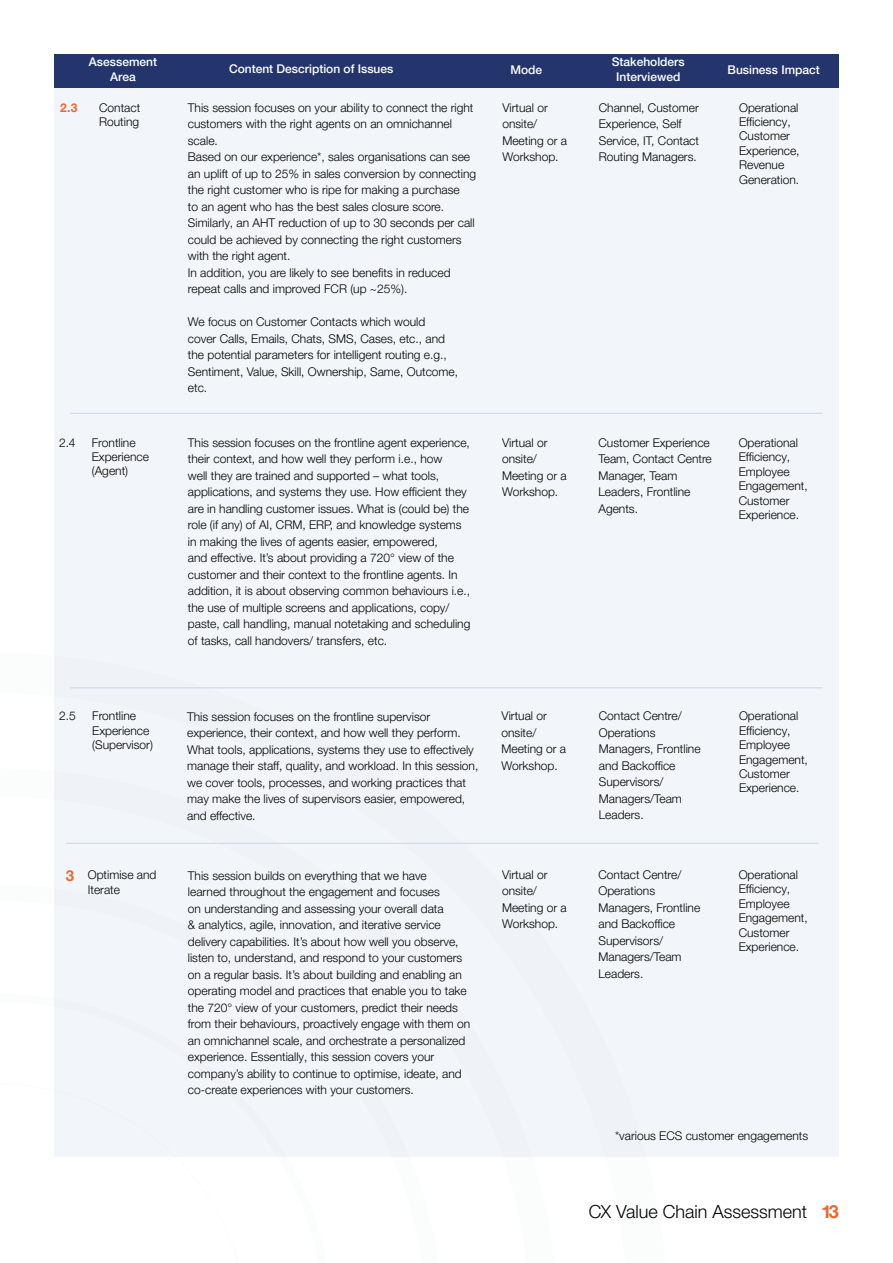
<style>
.page{position:relative;width:893px;height:1263px;background:#fff}
.page>*{position:absolute;margin:0;border:0;box-sizing:border-box;transform-origin:0 0}
.t1{font:300 18px "Helvetica Neue LT Pro";color:#000}
.t2{font:700 15px "Helvetica Neue LT Pro";color:#ec672c}
.t3{font:300 12px/16.5px "Helvetica Neue LT Pro";color:#000}
.t4{font:500 12px/14.4px "Helvetica Neue LT Pro";color:#fff;text-align:center}
.t5{font:700 12px "Helvetica Neue LT Pro";color:#ec672c}
.s1{font-weight:700;color:#ec672c}
</style>
<div class="page">
<div style="left:54px;top:88px;width:785px;height:1069px;background:#f2f5f9"></div>
<div style="left:54px;top:54px;width:785px;height:33px;background:#24356d"></div>
<hr style="left:70px;top:413px;width:752px;height:1px;background:#cbd6ea">
<hr style="left:70px;top:687px;width:752px;height:1px;background:#cbd6ea">
<hr style="left:66px;top:843px;width:752px;height:1px;background:#cbd6ea">
<p class="t5" style="left:60px;top:100px;width:19px">2.3</p>
<p class="t4" style="left:89px;top:55px;width:70px">Asessement<br>Area</p>
<p class="t4" style="left:229px;top:61px;width:166px">Content Description of Issues</p>
<p class="t4" style="left:510px;top:62px;width:33px">Mode</p>
<p class="t4" style="left:612px;top:55px;width:74px">Stakeholders<br>Interviewed</p>
<p class="t4" style="left:728px;top:62px;width:94px">Business Impact</p>
<p class="t3" style="left:99px;top:100px;width:43px;line-height:14.4px">Contact<br>Routing</p>
<p class="t3" style="left:188px;top:99px;width:290px">This session focuses on your ability to connect the right customers with the right agents on an omnichannel scale.<br>Based on our experience*, sales organisations can see an uplift of up to 25% in sales conversion by connecting the right customer who is ripe for making a purchase<br>to an agent who has the best sales closure score.<br>Similarly, an AHT reduction of up to 30 seconds per call could be achieved by connecting the right customers with the right agent.<br>In addition, you are likely to see benefits in reduced repeat calls and improved FCR (up ~25%).</p>
<p class="t3" style="left:188px;top:313px;width:272px">We focus on Customer Contacts which would<br>cover Calls, Emails, Chats, SMS, Cases, etc., and the potential parameters for intelligent routing e.g., Sentiment, Value, Skill, Ownership, Same, Outcome, etc.</p>
<p class="t3" style="left:502px;top:99px;width:66px">Virtual or onsite/<br>Meeting or a<br>Workshop.</p>
<p class="t3" style="left:599px;top:99px;width:102px">Channel, Customer<br>Experience, Self<br>Service, IT, Contact<br>Routing Managers.</p>
<p class="t3" style="left:739px;top:100px;width:62px;line-height:14.4px">Operational<br>Efficiency,<br>Customer<br>Experience,<br>Revenue<br>Generation.</p>
<p class="t3" style="left:59px;top:434px;width:18px">2.4</p>
<p class="t3" style="left:92px;top:435px;width:59px;line-height:14.4px">Frontline<br>Experience (Agent)</p>
<p class="t3" style="left:188px;top:434px;width:284px">This session focuses on the frontline agent experience, their context, and how well they perform i.e., how<br>well they are trained and supported – what tools, applications, and systems they use. How efficient they are in handling customer issues. What is (could be) the role (if any) of AI, CRM, ERP, and knowledge systems in making the lives of agents easier, empowered,<br>and effective. It’s about providing a 720° view of the customer and their context to the frontline agents. In addition, it is about observing common behaviours i.e., the use of multiple screens and applications, copy/ paste, call handling, manual notetaking and scheduling of tasks, call handovers/ transfers, etc.</p>
<p class="t3" style="left:502px;top:434px;width:66px">Virtual or onsite/<br>Meeting or a<br>Workshop.</p>
<p class="t3" style="left:598px;top:434px;width:115px">Customer Experience<br>Team, Contact Centre<br>Manager, Team<br>Leaders, Frontline<br>Agents.</p>
<p class="t3" style="left:739px;top:435px;width:70px;line-height:14.4px">Operational<br>Efficiency,<br>Employee<br>Engagement,<br>Customer<br>Experience.</p>
<p class="t3" style="left:59px;top:707px;width:18px">2.5</p>
<p class="t3" style="left:92px;top:709px;width:62px;line-height:14.4px">Frontline<br>Experience (Supervisor)</p>
<p class="t3" style="left:187px;top:708px;width:293px">This session focuses on the frontline supervisor experience, their context, and how well they perform.<br>What tools, applications, systems they use to effectively manage their staff, quality, and workload. In this session, we cover tools, processes, and working practices that may make the lives of supervisors easier, empowered, and effective.</p>
<p class="t3" style="left:501px;top:707px;width:66px">Virtual or onsite/<br>Meeting or a<br>Workshop.</p>
<p class="t3" style="left:599px;top:707px;width:103px">Contact Centre/<br>Operations<br>Managers, Frontline and Backoffice<br>Supervisors/<br>Managers/Team<br>Leaders.</p>
<p class="t3" style="left:739px;top:709px;width:70px;line-height:14.4px">Operational<br>Efficiency,<br>Employee<br>Engagement,<br>Customer<br>Experience.</p>
<p class="t2" style="left:66px;top:866px;width:10px">3</p>
<p class="t3" style="left:88px;top:867px;width:70px;line-height:14.4px">Optimise and<br>Iterate</p>
<p class="t3" style="left:188px;top:867px;width:284px">This session builds on everything that we have<br>learned throughout the engagement and focuses<br>on understanding and assessing your overall data<br>&amp; analytics, agile, innovation, and iterative service delivery capabilities. It’s about how well you observe, listen to, understand, and respond to your customers on a regular basis. It’s about building and enabling an operating model and practices that enable you to take the 720° view of your customers, predict their needs from their behaviours, proactively engage with them on an omnichannel scale, and orchestrate a personalized experience. Essentially, this session covers your company’s ability to continue to optimise, ideate, and co-create experiences with your customers.</p>
<p class="t3" style="left:502px;top:866px;width:66px">Virtual or onsite/<br>Meeting or a<br>Workshop.</p>
<p class="t3" style="left:598px;top:866px;width:103px">Contact Centre/<br>Operations<br>Managers, Frontline and Backoffice<br>Supervisors/<br>Managers/Team<br>Leaders.</p>
<p class="t3" style="left:739px;top:867px;width:70px;line-height:14.4px">Operational<br>Efficiency,<br>Employee<br>Engagement,<br>Customer<br>Experience.</p>
<p class="t3" style="left:615px;top:1127px;width:195px">*various ECS customer engagements</p>
<h1 class="t1" style="left:589px;top:1201px;width:252px">CX Value Chain Assessment <span class="s1">13</span></h1>
</div>
